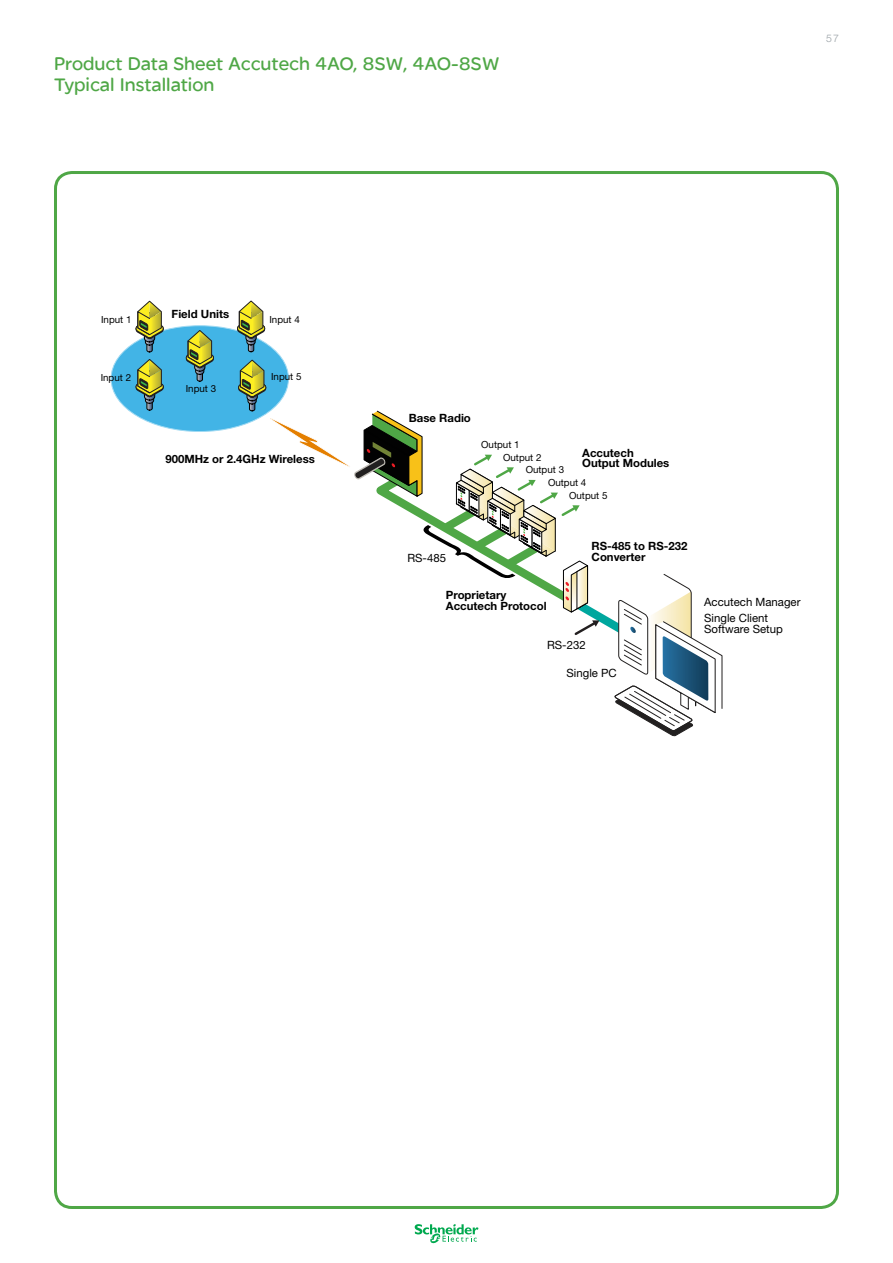
<style>
.page{position:relative;width:893px;height:1263px;background:#fff}
.page>*{position:absolute;margin:0;border:0;box-sizing:border-box;transform-origin:0 0}
.t1{font:19.5px/21px "SE Optimist";color:#4fa746}
.t2{font:700 11.4px/10.6px "Helvetica Neue";color:#000}
.t3{font:11.4px/16.4px "Helvetica Neue";color:#000}
.t4{font:300 10.5px "Helvetica Neue";color:#979fa4}
.t5{font:9.75px/12.8px "Helvetica Neue";color:#000}
</style>
<div class="page">
<svg style="left:415px;top:1224px;width:63px;height:20px"></svg>
<div style="left:111px;top:326px;width:177px;height:105px;background:#42b4e6;border-radius:50%"></div>
<svg style="left:231px;top:300px;width:40px;height:53px"></svg>
<svg style="left:185px;top:330px;width:29px;height:52px"></svg>
<svg style="left:130px;top:300px;width:40px;height:111px"></svg>
<svg style="left:232px;top:359px;width:491px;height:378px"></svg>
<h1 class="t1" style="left:54px;top:53px;width:447px">Product Data Sheet Accutech 4AO, 8SW, 4AO-8SW<br>Typical Installation</h1>
<p class="t4" style="left:826px;top:32px;width:14px">57</p>
<p class="t5" style="left:101px;top:313px;width:32px">Input 1</p>
<p class="t5" style="left:101px;top:371px;width:32px">Input 2</p>
<p class="t2" style="left:172px;top:309px;width:59px">Field Units</p>
<p class="t5" style="left:186px;top:382px;width:32px">Input 3</p>
<p class="t5" style="left:269px;top:313px;width:32px">Input 4</p>
<p class="t5" style="left:271px;top:370px;width:32px">Input 5</p>
<p class="t2" style="left:165px;top:454px;width:151px">900MHz or 2.4GHz Wireless</p>
<p class="t2" style="left:409px;top:412px;width:64px">Base Radio</p>
<p class="t5" style="left:481px;top:438px;width:40px">Output 1</p>
<p class="t2" style="left:582px;top:447px;width:89px">Accutech<br>Output Modules</p>
<p class="t5" style="left:503px;top:450px;width:40px">Output 2</p>
<p class="t5" style="left:548px;top:463px;width:40px;text-indent:-22px">Output 3<br>Output 4</p>
<p class="t5" style="left:569px;top:489px;width:40px">Output 5</p>
<p class="t3" style="left:407px;top:549px;width:40px">RS-485</p>
<p class="t2" style="left:592px;top:540px;width:97px;line-height:11.4px">RS-485 to RS-232<br>Converter</p>
<p class="t2" style="left:446px;top:589px;width:102px">Proprietary<br>Accutech Protocol</p>
<p class="t3" style="left:547px;top:636px;width:40px">RS-232</p>
<p class="t3" style="left:567px;top:665px;width:52px">Single PC</p>
<p class="t3" style="left:704px;top:593px;width:98px">Accutech Manager<br>Single Client</p>
<p class="t3" style="left:704px;top:621px;width:80px">Software Setup</p>
</div>
